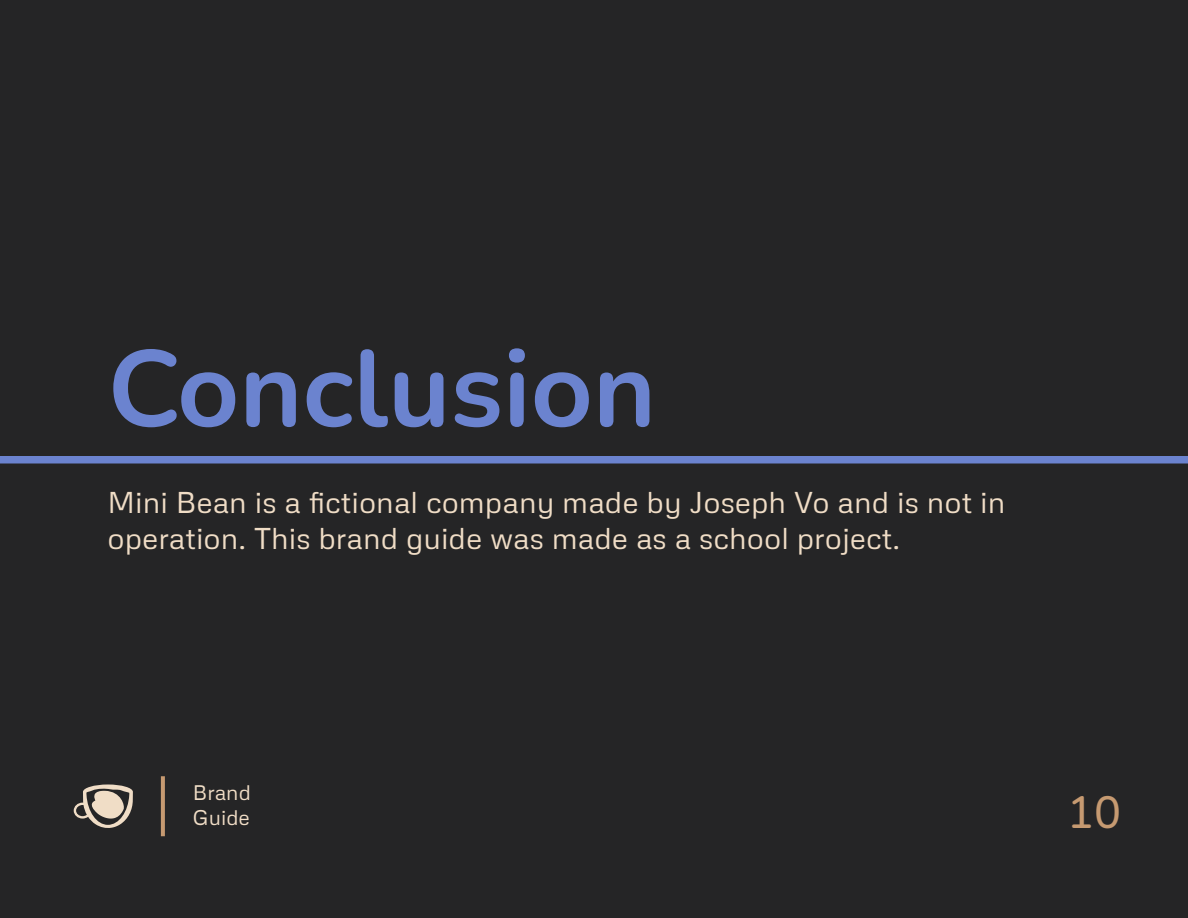
<style>
.page{position:relative;width:1188px;height:918px;background:#252526}
.page>*{position:absolute;margin:0;border:0;box-sizing:border-box;transform-origin:0 0}
.t1{font:200 108px "Nunito";color:#6b83cf}
.t2{font:200 45px "Nunito";color:#c69a71}
.t3{font:30px/36px "Metrophobic";color:#f0ddc6}
.t4{font:21px/25.2px "Metrophobic";color:#f0ddc6}
</style>
<div class="page">
<svg style="left:74px;top:784px;width:59px;height:44px"></svg>
<svg style="left:161px;top:776px;width:4px;height:60px"></svg>
<div style="left:0;top:456px;width:1188px;height:8px;background:#6b83cf"></div>
<h1 class="t1" style="left:108px;top:314px;width:550px">Conclusion</h1>
<p class="t3" style="left:108px;top:483px;width:899px">Mini Bean is a fictional company made by Joseph Vo and is not in operation. This brand guide was made as a school project.</p>
<p class="t4" style="left:193px;top:778px;width:60px">Brand<br>Guide</p>
<h2 class="t2" style="left:1067px;top:781px;width:55px">10</h2>
</div>
